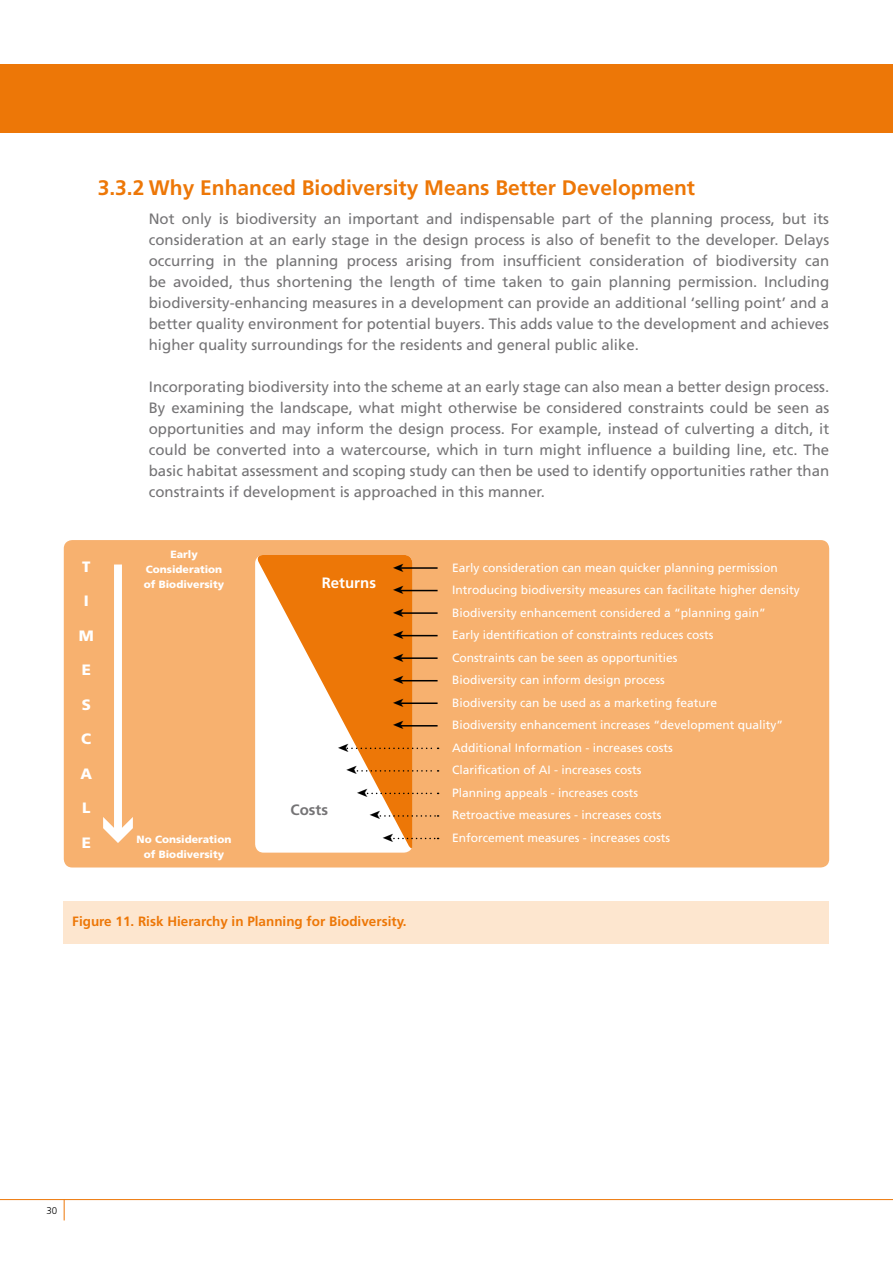
<style>
.page{position:relative;width:893px;height:1263px;background:#fff}
.page>*{position:absolute;margin:0;border:0;box-sizing:border-box;transform-origin:0 0}
.t1{font:700 21px "Frutiger";color:#ed7707}
.t2{font:15px/21px "Frutiger";color:#757476;text-align:justify}
.t3{font:900 15px "Frutiger";color:#fff}
.t4{font:700 15px "Frutiger";color:#fff}
.t5{font:700 15px "Frutiger";color:#757476}
.t6{font:700 13.5px "Frutiger";color:#ed7707}
.t7{font:12px/22.5px "Frutiger";color:#fff}
.t8{font:900 10.5px/15px "Frutiger";color:#fff;text-align:center}
.t9{font:300 9.75px "Frutiger";color:#000}
</style>
<div class="page">
<svg style="left:64px;top:1200px;width:1px;height:20px"></svg>
<div style="left:64px;top:901px;width:765px;height:43px;background:#fde6cf"></div>
<div style="left:0;top:64px;width:893px;height:69px;background:#ed7707"></div>
<div style="left:64px;top:540px;width:765px;height:327px;background:#f7b16f;border-radius:9px"></div>
<svg style="left:103px;top:564px;width:30px;height:279px"></svg>
<svg style="left:255px;top:555px;width:157px;height:298px;background:#f6bd86"></svg>
<hr style="left:401px;top:567px;width:37px;height:2px;background:#000">
<hr style="left:401px;top:590px;width:37px;height:1px;background:#000">
<hr style="left:401px;top:612px;width:37px;height:2px;background:#000">
<hr style="left:401px;top:635px;width:37px;height:1px;background:#000">
<hr style="left:401px;top:657px;width:37px;height:2px;background:#000">
<hr style="left:401px;top:680px;width:37px;height:1px;background:#000">
<hr style="left:401px;top:702px;width:37px;height:2px;background:#000">
<hr style="left:401px;top:725px;width:37px;height:1px;background:#000">
<hr style="left:0;top:1199px;width:893px;height:1px;background:#ed7707">
<svg style="left:393px;top:563px;width:11px;height:9px"></svg>
<svg style="left:393px;top:586px;width:11px;height:8px"></svg>
<svg style="left:393px;top:608px;width:11px;height:9px"></svg>
<svg style="left:393px;top:631px;width:11px;height:8px"></svg>
<svg style="left:393px;top:653px;width:11px;height:9px"></svg>
<svg style="left:393px;top:676px;width:11px;height:8px"></svg>
<svg style="left:393px;top:698px;width:11px;height:9px"></svg>
<svg style="left:393px;top:721px;width:11px;height:8px"></svg>
<svg style="left:338px;top:743px;width:101px;height:9px"></svg>
<svg style="left:347px;top:766px;width:92px;height:8px"></svg>
<svg style="left:357px;top:788px;width:82px;height:9px"></svg>
<svg style="left:370px;top:811px;width:69px;height:8px"></svg>
<svg style="left:383px;top:833px;width:56px;height:9px"></svg>
<h1 class="t1" style="left:98px;top:175px;width:599px">3.3.2 Why Enhanced Biodiversity Means Better Development</h1>
<p class="t2" style="left:149px;top:209px;width:682px">Not only is biodiversity an important and indispensable part of the planning process, but its consideration at an early stage in the design process is also of benefit to the developer. Delays occurring in the planning process arising from insufficient consideration of biodiversity can be avoided, thus shortening the length of time taken to gain planning permission. Including biodiversity-enhancing measures in a development can provide an additional ‘selling point’ and a better quality environment for potential buyers. This adds value to the development and achieves higher quality surroundings for the residents and general public alike.</p>
<p class="t2" style="left:149px;top:377px;width:682px">Incorporating biodiversity into the scheme at an early stage can also mean a better design process.<br>By examining the landscape, what might otherwise be considered constraints could be seen as opportunities and may inform the design process. For example, instead of culverting a ditch, it could be converted into a watercourse, which in turn might influence a building line, etc. The basic habitat assessment and scoping study can then be used to identify opportunities rather than constraints if development is approached in this manner.</p>
<p class="t3" style="left:82px;top:557px;width:10px">T</p>
<p class="t3" style="left:84px;top:592px;width:7px">I</p>
<p class="t3" style="left:79px;top:626px;width:16px">M</p>
<p class="t3" style="left:82px;top:661px;width:11px">E</p>
<p class="t3" style="left:82px;top:695px;width:11px">S</p>
<p class="t3" style="left:81px;top:730px;width:12px">C</p>
<p class="t3" style="left:80px;top:764px;width:13px">A</p>
<p class="t3" style="left:82px;top:799px;width:10px">L</p>
<p class="t3" style="left:82px;top:833px;width:11px">E</p>
<p class="t8" style="left:144px;top:547px;width:82px">Early<br>Consideration of Biodiversity</p>
<p class="t8" style="left:137px;top:832px;width:96px">No Consideration of Biodiversity</p>
<p class="t4" style="left:322px;top:574px;width:56px">Returns</p>
<p class="t5" style="left:291px;top:801px;width:39px">Costs</p>
<p class="t6" style="left:72px;top:913px;width:336px">Figure 11. Risk Hierarchy in Planning for Biodiversity.</p>
<p class="t7" style="left:452px;top:556px;width:349px">Early consideration can mean quicker planning permission Introducing biodiversity measures can facilitate higher density Biodiversity enhancement considered a “planning gain”<br>Early identification of constraints reduces costs<br>Constraints can be seen as opportunities<br>Biodiversity can inform design process<br>Biodiversity can be used as a marketing feature<br>Biodiversity enhancement increases “development quality” Additional Information - increases costs<br>Clarification of AI - increases costs<br>Planning appeals - increases costs<br>Retroactive measures - increases costs<br>Enforcement measures - increases costs</p>
<p class="t9" style="left:47px;top:1205px;width:12px">30</p>
</div>
